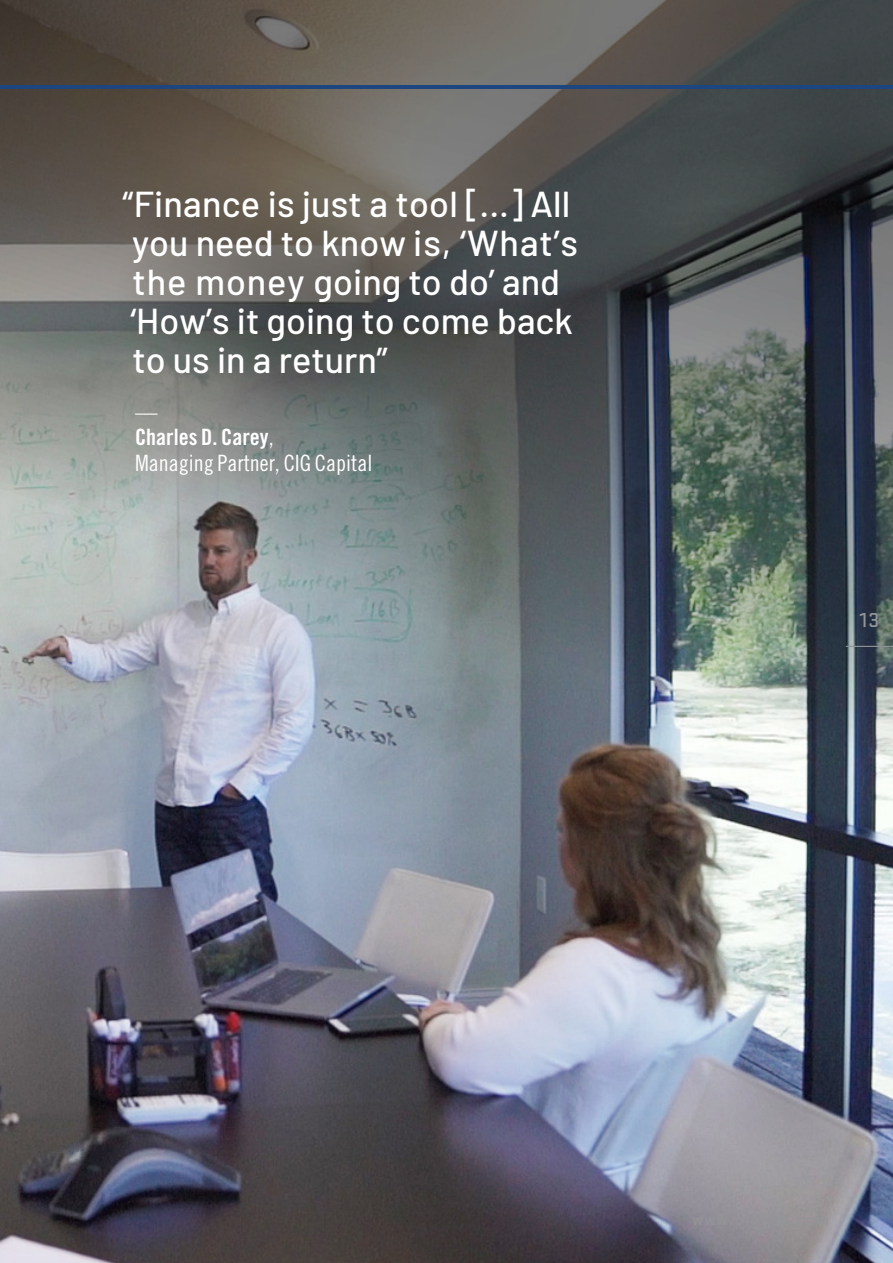
<style>
.page{position:relative;width:893px;height:1263px;background:#fff}
.page>*{position:absolute;margin:0;border:0;box-sizing:border-box;transform-origin:0 0}
.Pull_Quote___Avant_G{font:500 36px/39px "Barlow";color:#fff}
.t1{font:22.5px/25.5px "Trade Gothic LT Std Cn 18";color:#fff}
.t2{font:500 21px "Stratum 1";color:#939598}
.s1{font-family:"Trade Gothic LT Std Bd Cn 20"}
</style>
<div class="page">
<img style="left:0;top:0;width:893px;height:1263px">
<svg style="left:200px;top:144px;width:313px;height:313px"></svg>
<svg style="left:94px;top:144px;width:313px;height:313px"></svg>
<hr style="left:846px;top:646px;width:47px;height:1px;background:#939598">
<hr style="left:0;top:85px;width:893px;height:3px;background:#1d4580">
<p class="Pull_Quote___Avant_G" style="left:123px;top:182px;width:457px">“Finance is just a tool [...] All you need to know is, ‘What’s the money going to do’ and ‘How’s it going to come back to us in a return”</p>
<p class="t1" style="left:135px;top:399px;width:24px">—</p>
<p class="t1" style="left:135px;top:424px;width:239px"><span class="s1">Charles D. Carey</span>,<br>Managing Partner, CIG Capital</p>
<p class="t2" style="left:860px;top:606px;width:21px">13</p>
</div>
